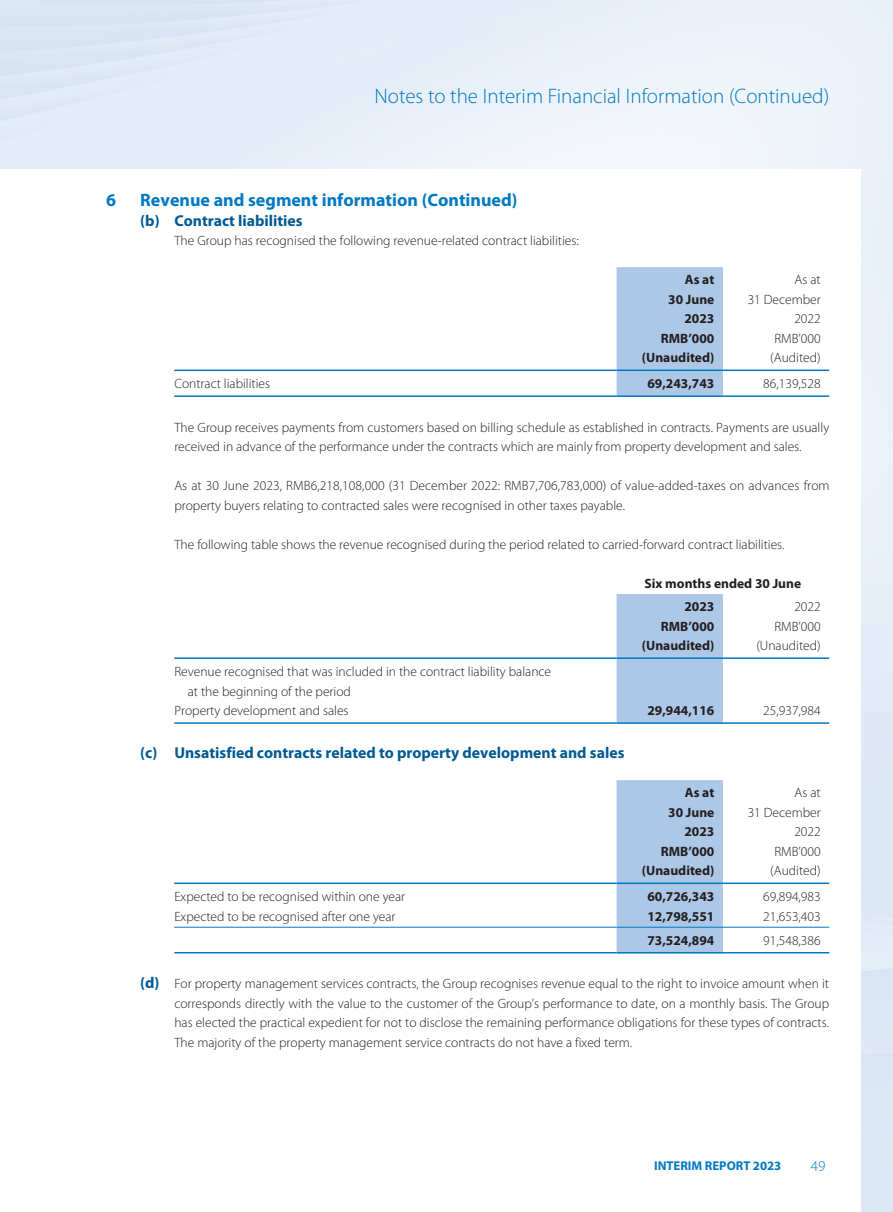
<style>
.page{position:relative;width:893px;height:1212px;background:#fff}
.page>*{position:absolute;margin:0;border:0;box-sizing:border-box;transform-origin:0 0}
.t1{font:300 21px "Myriad Pro";color:#0079c2}
._01_H1{font:700 18px "Myriad Pro";color:#0079c2}
._02_H2{font:700 15.75px "Myriad Pro";color:#005a93}
.t2{font:300 15px "Myriad Pro";color:#0079c2}
._00_txt{font:300 13.5px/19.5px "Myriad Pro";color:#231f20}
._02_H2-2{font:300 13.5px/19.5px "Myriad Pro";color:#231f20;text-align:justify}
._50_Table_txt{font:300 13.5px "Myriad Pro";color:#231f20}
._50_Table_txt-2{font:700 13.5px "Myriad Pro";color:#231f20}
.t3{font:700 12.75px "Myriad Pro";color:#0079c2}
.s1{font-weight:700;font-size:15.75px;color:#005a93}
</style>
<div class="page">
<div style="left:617px;top:267px;width:106px;height:128px;background:#adc7e7"></div>
<hr style="left:174px;top:369px;width:443px;height:2px;background:#0079c2">
<hr style="left:617px;top:369px;width:106px;height:2px;background:#0079c2">
<hr style="left:723px;top:369px;width:106px;height:2px;background:#0079c2">
<hr style="left:174px;top:395px;width:443px;height:2px;background:#0079c2">
<hr style="left:617px;top:395px;width:106px;height:2px;background:#0079c2">
<hr style="left:723px;top:395px;width:106px;height:2px;background:#0079c2">
<div style="left:617px;top:594px;width:106px;height:128px;background:#adc7e7"></div>
<hr style="left:174px;top:657px;width:443px;height:2px;background:#0079c2">
<hr style="left:617px;top:657px;width:106px;height:2px;background:#0079c2">
<hr style="left:723px;top:657px;width:106px;height:2px;background:#0079c2">
<hr style="left:174px;top:722px;width:443px;height:2px;background:#0079c2">
<hr style="left:617px;top:722px;width:106px;height:2px;background:#0079c2">
<hr style="left:723px;top:722px;width:106px;height:2px;background:#0079c2">
<div style="left:617px;top:780px;width:106px;height:172px;background:#adc7e7"></div>
<hr style="left:174px;top:882px;width:443px;height:2px;background:#0079c2">
<hr style="left:617px;top:882px;width:106px;height:2px;background:#0079c2">
<hr style="left:723px;top:882px;width:106px;height:2px;background:#0079c2">
<hr style="left:174px;top:927px;width:443px;height:1px;background:#0079c2">
<hr style="left:617px;top:927px;width:106px;height:1px;background:#0079c2">
<hr style="left:723px;top:927px;width:106px;height:1px;background:#0079c2">
<hr style="left:174px;top:952px;width:443px;height:1px;background:#0079c2">
<hr style="left:617px;top:952px;width:106px;height:1px;background:#0079c2">
<hr style="left:723px;top:952px;width:106px;height:1px;background:#0079c2">
<h1 class="t1" style="left:374px;top:83px;width:456px">Notes to the Interim Financial Information (Continued)</h1>
<p class="_01_H1" style="left:106px;top:190px;width:11px">6</p>
<p class="_01_H1" style="left:140px;top:190px;width:379px">Revenue and segment information (Continued)</p>
<p class="_02_H2" style="left:140px;top:212px;width:164px">(b) Contract liabilities</p>
<p class="_00_txt" style="left:174px;top:231px;width:406px">The Group has recognised the following revenue-related contract liabilities:</p>
<p class="_50_Table_txt-2" style="left:685px;top:272px;width:31px">As at</p>
<p class="_50_Table_txt-2" style="left:668px;top:292px;width:48px">30 June</p>
<p class="_50_Table_txt-2" style="left:684px;top:311px;width:31px">2023</p>
<p class="_50_Table_txt" style="left:794px;top:272px;width:28px">As at</p>
<p class="_50_Table_txt" style="left:748px;top:291px;width:75px">31 December</p>
<p class="_50_Table_txt" style="left:794px;top:311px;width:28px">2022</p>
<p class="_50_Table_txt-2" style="left:661px;top:331px;width:55px">RMB’000</p>
<p class="_50_Table_txt" style="left:774px;top:330px;width:48px">RMB’000</p>
<p class="_50_Table_txt-2" style="left:642px;top:350px;width:74px">(Unaudited)</p>
<p class="_50_Table_txt" style="left:770px;top:350px;width:52px">(Audited)</p>
<p class="_50_Table_txt" style="left:174px;top:376px;width:97px">Contract liabilities</p>
<p class="_50_Table_txt-2" style="left:647px;top:376px;width:68px">69,243,743</p>
<p class="_50_Table_txt" style="left:763px;top:376px;width:59px">86,139,528</p>
<p class="_00_txt" style="left:174px;top:417px;width:656px">The Group receives payments from customers based on billing schedule as established in contracts. Payments are usually received in advance of the performance under the contracts which are mainly from property development and sales.</p>
<p class="_00_txt" style="left:174px;top:476px;width:657px">As at 30 June 2023, RMB6,218,108,000 (31 December 2022: RMB7,706,783,000) of value-added-taxes on advances from property buyers relating to contracted sales were recognised in other taxes payable.</p>
<p class="_00_txt" style="left:174px;top:534px;width:612px">The following table shows the revenue recognised during the period related to carried-forward contract liabilities.</p>
<p class="_50_Table_txt-2" style="left:645px;top:575px;width:158px">Six months ended 30 June</p>
<p class="_50_Table_txt-2" style="left:684px;top:599px;width:31px">2023</p>
<p class="_50_Table_txt" style="left:794px;top:599px;width:28px">2022</p>
<p class="_50_Table_txt-2" style="left:661px;top:619px;width:55px">RMB’000</p>
<p class="_50_Table_txt" style="left:774px;top:618px;width:48px">RMB’000</p>
<p class="_50_Table_txt-2" style="left:642px;top:638px;width:74px">(Unaudited)</p>
<p class="_50_Table_txt" style="left:756px;top:638px;width:66px">(Unaudited)</p>
<p class="_50_Table_txt" style="left:174px;top:663px;width:378px">Revenue recognised that was included in the contract liability balance</p>
<p class="_50_Table_txt" style="left:188px;top:683px;width:165px">at the beginning of the period</p>
<p class="_50_Table_txt" style="left:174px;top:702px;width:176px">Property development and sales</p>
<p class="_50_Table_txt-2" style="left:647px;top:703px;width:68px">29,944,116</p>
<p class="_50_Table_txt" style="left:763px;top:702px;width:59px">25,937,984</p>
<p class="_02_H2" style="left:140px;top:744px;width:486px">(c) Unsatisfied contracts related to property development and sales</p>
<p class="_50_Table_txt-2" style="left:685px;top:785px;width:31px">As at</p>
<p class="_50_Table_txt-2" style="left:668px;top:805px;width:48px">30 June</p>
<p class="_50_Table_txt-2" style="left:684px;top:824px;width:31px">2023</p>
<p class="_50_Table_txt" style="left:794px;top:785px;width:28px">As at</p>
<p class="_50_Table_txt" style="left:748px;top:804px;width:75px">31 December</p>
<p class="_50_Table_txt" style="left:794px;top:824px;width:28px">2022</p>
<p class="_50_Table_txt-2" style="left:661px;top:844px;width:55px">RMB’000</p>
<p class="_50_Table_txt" style="left:774px;top:843px;width:48px">RMB’000</p>
<p class="_50_Table_txt-2" style="left:642px;top:863px;width:74px">(Unaudited)</p>
<p class="_50_Table_txt" style="left:770px;top:863px;width:52px">(Audited)</p>
<p class="_50_Table_txt" style="left:174px;top:889px;width:232px">Expected to be recognised within one year</p>
<p class="_50_Table_txt-2" style="left:647px;top:889px;width:68px">60,726,343</p>
<p class="_50_Table_txt" style="left:763px;top:889px;width:59px">69,894,983</p>
<p class="_50_Table_txt" style="left:174px;top:908px;width:223px">Expected to be recognised after one year</p>
<p class="_50_Table_txt-2" style="left:647px;top:909px;width:68px">12,798,551</p>
<p class="_50_Table_txt" style="left:763px;top:908px;width:59px">21,653,403</p>
<p class="_50_Table_txt-2" style="left:647px;top:933px;width:68px">73,524,894</p>
<p class="_50_Table_txt" style="left:763px;top:932px;width:59px">91,548,386</p>
<p class="_02_H2-2" style="left:174px;top:974px;width:656px;text-indent:-34px"><span class="s1">(d)</span> For property management services contracts, the Group recognises revenue equal to the right to invoice amount when it corresponds directly with the value to the customer of the Group’s performance to date, on a monthly basis. The Group has elected the practical expedient for not to disclose the remaining performance obligations for these types of contracts.<br>The majority of the property management service contracts do not have a fixed term.</p>
<p class="t3" style="left:654px;top:1158px;width:129px">INTERIM REPORT 2023</p>
<p class="t2" style="left:811px;top:1157px;width:16px">49</p>
</div>
